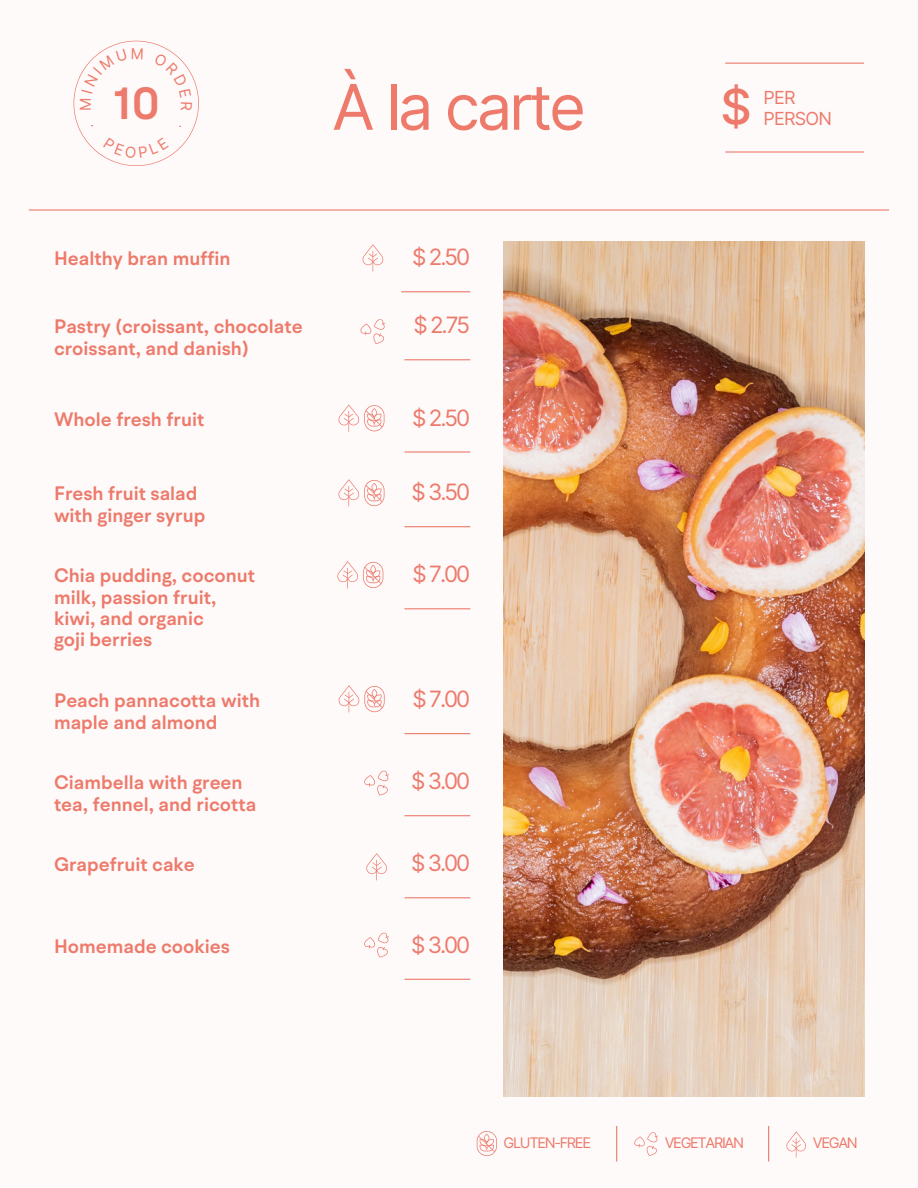
<style>
.page{position:relative;width:918px;height:1188px;background:#fefafa}
.page>*{position:absolute;margin:0;border:0;box-sizing:border-box;transform-origin:0 0}
.t1{font:63px "Inter";letter-spacing:-.05em;color:#ed7a6b}
.t2{font:500 48.75px "Inter";color:#ed7a6b}
.t3{font:600 45px "BR Hendrix";color:#ed7a6b}
.t4{font:22.5px "Inter";letter-spacing:-.09em;color:#ed7a6b}
.t5{font:600 19.5px/21.3px "BR Hendrix";color:#ed7a6b}
.t6{font:18px "Inter";letter-spacing:-.045em;color:#ed7a6b}
.t7{font:15px "Inter";color:#ed7a6b}
.t8{font:14.55px "Inter";letter-spacing:-.09em;color:#ed7a6b}
</style>
<div class="page">
<hr style="left:29px;top:209px;width:860px;height:2px;background:#ed7a6b">
<hr style="left:725px;top:63px;width:139px;height:1px;background:#ed7a6b">
<hr style="left:725px;top:151px;width:139px;height:2px;background:#ed7a6b">
<hr style="left:404px;top:359px;width:66px;height:1px;background:#ed7a6b">
<svg style="left:360px;top:319px;width:25px;height:25px"></svg>
<hr style="left:404px;top:451px;width:66px;height:2px;background:#ed7a6b">
<hr style="left:404px;top:526px;width:66px;height:1px;background:#ed7a6b">
<hr style="left:404px;top:608px;width:66px;height:1px;background:#ed7a6b">
<hr style="left:404px;top:733px;width:66px;height:1px;background:#ed7a6b">
<hr style="left:404px;top:815px;width:66px;height:1px;background:#ed7a6b">
<svg style="left:364px;top:770px;width:25px;height:25px"></svg>
<hr style="left:404px;top:897px;width:66px;height:1px;background:#ed7a6b">
<hr style="left:404px;top:979px;width:66px;height:1px;background:#ed7a6b">
<svg style="left:364px;top:932px;width:25px;height:25px"></svg>
<img style="left:503px;top:241px;width:361px;height:855px">
<hr style="left:401px;top:291px;width:69px;height:1px;background:#ed7a6b">
<svg style="left:338px;top:405px;width:46px;height:27px"></svg>
<svg style="left:338px;top:480px;width:46px;height:27px"></svg>
<svg style="left:337px;top:562px;width:46px;height:27px"></svg>
<svg style="left:338px;top:686px;width:47px;height:27px"></svg>
<svg style="left:366px;top:853px;width:21px;height:27px"></svg>
<svg style="left:362px;top:245px;width:22px;height:27px"></svg>
<hr style="left:616px;top:1126px;width:1px;height:36px;background:#ed7a6b">
<hr style="left:768px;top:1126px;width:1px;height:36px;background:#ed7a6b">
<svg style="left:634px;top:1132px;width:24px;height:24px"></svg>
<svg style="left:786px;top:1132px;width:20px;height:26px"></svg>
<svg style="left:477px;top:1131px;width:20px;height:25px"></svg>
<svg style="left:74px;top:41px;width:124px;height:125px"></svg>
<h2 class="t7" style="left:76px;top:111px;width:15px;rotate:-90deg">M</h2>
<p class="t3" style="left:112px;top:74px;width:50px">10</p>
<p class="t1" style="left:332px;top:69px;width:255px">À la carte</p>
<p class="t5" style="left:54px;top:248px;width:178px">Healthy bran muffin</p>
<p class="t4" style="left:412px;top:244px;width:60px">$ 2.50</p>
<h1 class="t5" style="left:54px;top:316px;width:250px">Pastry (croissant, chocolate</h1>
<p class="t4" style="left:413px;top:312px;width:58px">$ 2.75</p>
<h1 class="t5" style="left:54px;top:338px;width:196px">croissant, and danish)</h1>
<h3 class="t5" style="left:54px;top:409px;width:152px">Whole fresh fruit</h3>
<p class="t4" style="left:412px;top:404px;width:60px">$ 2.50</p>
<h4 class="t5" style="left:54px;top:483px;width:153px">Fresh fruit salad with ginger syrup</h4>
<h4 class="t5" style="left:54px;top:565px;width:203px">Chia pudding, coconut milk, passion fruit, kiwi, and organic</h4>
<h4 class="t5" style="left:54px;top:630px;width:100px">goji berries</h4>
<h4 class="t4" style="left:412px;top:479px;width:60px">$ 3.50</h4>
<h4 class="t4" style="left:413px;top:561px;width:59px">$ 7.00</h4>
<h4 class="t5" style="left:54px;top:690px;width:208px">Peach pannacotta with</h4>
<h4 class="t4" style="left:413px;top:685px;width:59px">$ 7.00</h4>
<h4 class="t5" style="left:54px;top:712px;width:165px">maple and almond</h4>
<h4 class="t5" style="left:54px;top:772px;width:190px">Ciambella with green</h4>
<h4 class="t4" style="left:411px;top:768px;width:61px">$ 3.00</h4>
<h4 class="t5" style="left:54px;top:794px;width:204px">tea, fennel, and ricotta</h4>
<p class="t5" style="left:54px;top:854px;width:142px">Grapefruit cake</p>
<p class="t4" style="left:411px;top:850px;width:61px">$ 3.00</p>
<h2 class="t5" style="left:54px;top:936px;width:177px">Homemade cookies</h2>
<h2 class="t4" style="left:411px;top:931px;width:61px">$ 3.00</h2>
<p class="t2" style="left:720px;top:77px;width:33px">$</p>
<p class="t6" style="left:764px;top:87px;width:34px">PER</p>
<p class="t6" style="left:764px;top:107px;width:70px">PERSON</p>
<p class="t8" style="left:504px;top:1134px;width:89px">GLUTEN-FREE</p>
<h2 class="t8" style="left:665px;top:1134px;width:81px">VEGETARIAN</h2>
<h2 class="t8" style="left:813px;top:1134px;width:46px">VEGAN</h2>
</div>
